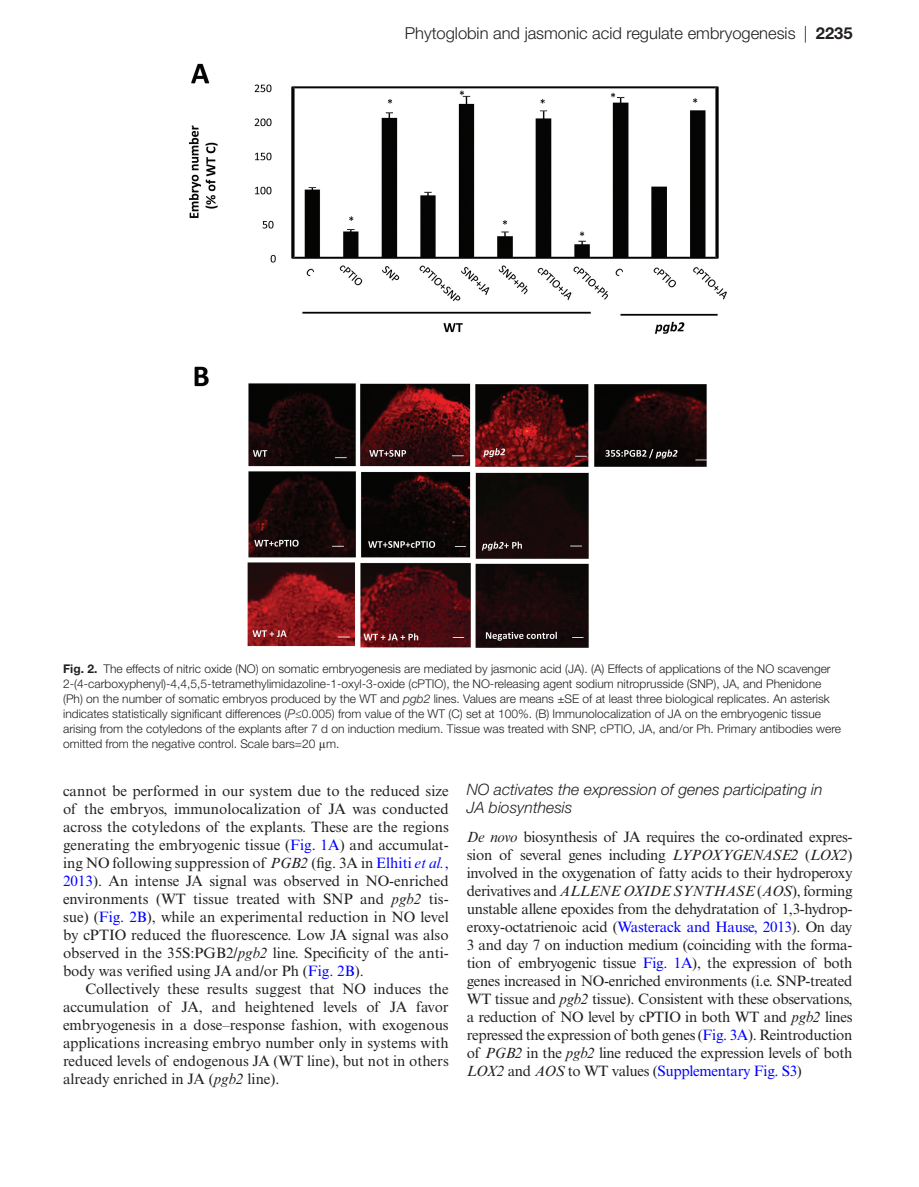
<style>
.page{position:relative;width:919px;height:1187px;background:#fff}
.page>*{position:absolute;margin:0;border:0;box-sizing:border-box;transform-origin:0 0}
.t1{font:300 16.5px "Helvetica Neue LT Std";color:#231f20}
.t2{font:italic 300 15.75px/18px "Helvetica Neue LT Std";color:#231f20}
.t3{font:15px/18px "Times New Roman MT Std";color:#231f20;text-align:justify}
.t4{font:300 12px/15px "Helvetica Neue LT Std";color:#231f20}
.s1{font-weight:700}
.s2{font-style:italic}
.s3{font-family:"Gandhari Unicode";font-weight:400}
.s4{color:#00f}
.s5{font-style:italic;color:#00f}
</style>
<div class="page">
<img style="left:188px;top:63px;width:539px;height:585px">
<p class="t1" style="left:405px;top:23px;width:449px">Phytoglobin and jasmonic acid regulate embryogenesis | <span class="s1">2235</span></p>
<p class="t4" style="left:63px;top:661px;width:779px"><span class="s1">Fig. 2.</span> The effects of nitric oxide (NO) on somatic embryogenesis are mediated by jasmonic acid (JA). (A) Effects of applications of the NO scavenger 2-(4-carboxyphenyl)-4,4,5,5-tetramethylimidazoline-1-oxyl-3-oxide (cPTIO), the NO-releasing agent sodium nitroprusside (SNP), JA, and Phenidone (Ph) on the number of somatic embryos produced by the WT and <span class="s2">pgb2</span> lines. Values are means ±SE of at least three biological replicates. An asterisk indicates statistically significant differences (<span class="s2">P</span>≤0.005) from value of the WT (C) set at 100%. (B) Immunolocalization of JA on the embryogenic tissue arising from the cotyledons of the explants after 7 d on induction medium. Tissue was treated with SNP, cPTIO, JA, and/or Ph. Primary antibodies were omitted from the negative control. Scale bars=20 <span class="s3">μ</span>m.</p>
<p class="t3" style="left:63px;top:781px;width:387px">cannot be performed in our system due to the reduced size of the embryos, immunolocalization of JA was conducted across the cotyledons of the explants. These are the regions generating the embryogenic tissue (<span class="s4">Fig. 1A</span>) and accumulat&shy;ing NO following suppression of <span class="s2">PGB2</span> (fig. 3A in <span class="s4">Elhiti</span> <span class="s5">et al.</span><span class="s4">, 2013</span>). An intense JA signal was observed in NO-enriched environments (WT tissue treated with SNP and <span class="s2">pgb2</span> tis&shy;sue) (<span class="s4">Fig. 2B</span>), while an experimental reduction in NO level by cPTIO reduced the fluorescence. Low JA signal was also observed in the 35S:PGB2/<span class="s2">pgb2</span> line. Specificity of the anti&shy;body was verified using JA and/or Ph (<span class="s4">Fig. 2B</span>).</p>
<p class="t3" style="left:63px;top:979px;width:387px;text-indent:22px">Collectively these results suggest that NO induces the accumulation of JA, and heightened levels of JA favor embryogenesis in a dose–response fashion, with exogenous applications increasing embryo number only in systems with reduced levels of endogenous JA (WT line), but not in others already enriched in JA (<span class="s2">pgb2</span> line).</p>
<p class="t2" style="left:466px;top:780px;width:357px">NO activates the expression of genes participating in<br>JA biosynthesis</p>
<p class="t3" style="left:466px;top:827px;width:387px"><span class="s2">De novo</span> biosynthesis of JA requires the co-ordinated expres&shy;sion of several genes including <span class="s2">LYPOXYGENASE2</span> (<span class="s2">LOX2</span>) involved in the oxygenation of fatty acids to their hydroperoxy derivatives and <span class="s2">ALLENE OXIDE SYNTHASE</span> (<span class="s2">AOS</span>), forming unstable allene epoxides from the dehydratation of 1,3-hydrop&shy;eroxy-octatrienoic acid (<span class="s4">Wasterack and Hause, 2013</span>). On day 3 and day 7 on induction medium (coinciding with the forma&shy;tion of embryogenic tissue <span class="s4">Fig. 1A</span>), the expression of both genes increased in NO-enriched environments (i.e. SNP-treated WT tissue and <span class="s2">pgb2</span> tissue). Consistent with these observations, a reduction of NO level by cPTIO in both WT and <span class="s2">pgb2</span> lines repressed the expression of both genes (<span class="s4">Fig. 3A</span>). Reintroduction of <span class="s2">PGB2</span> in the <span class="s2">pgb2</span> line reduced the expression levels of both <span class="s2">LOX2</span> and <span class="s2">AOS</span> to WT values (<span class="s4">Supplementary Fig. S3</span>)</p>
</div>
